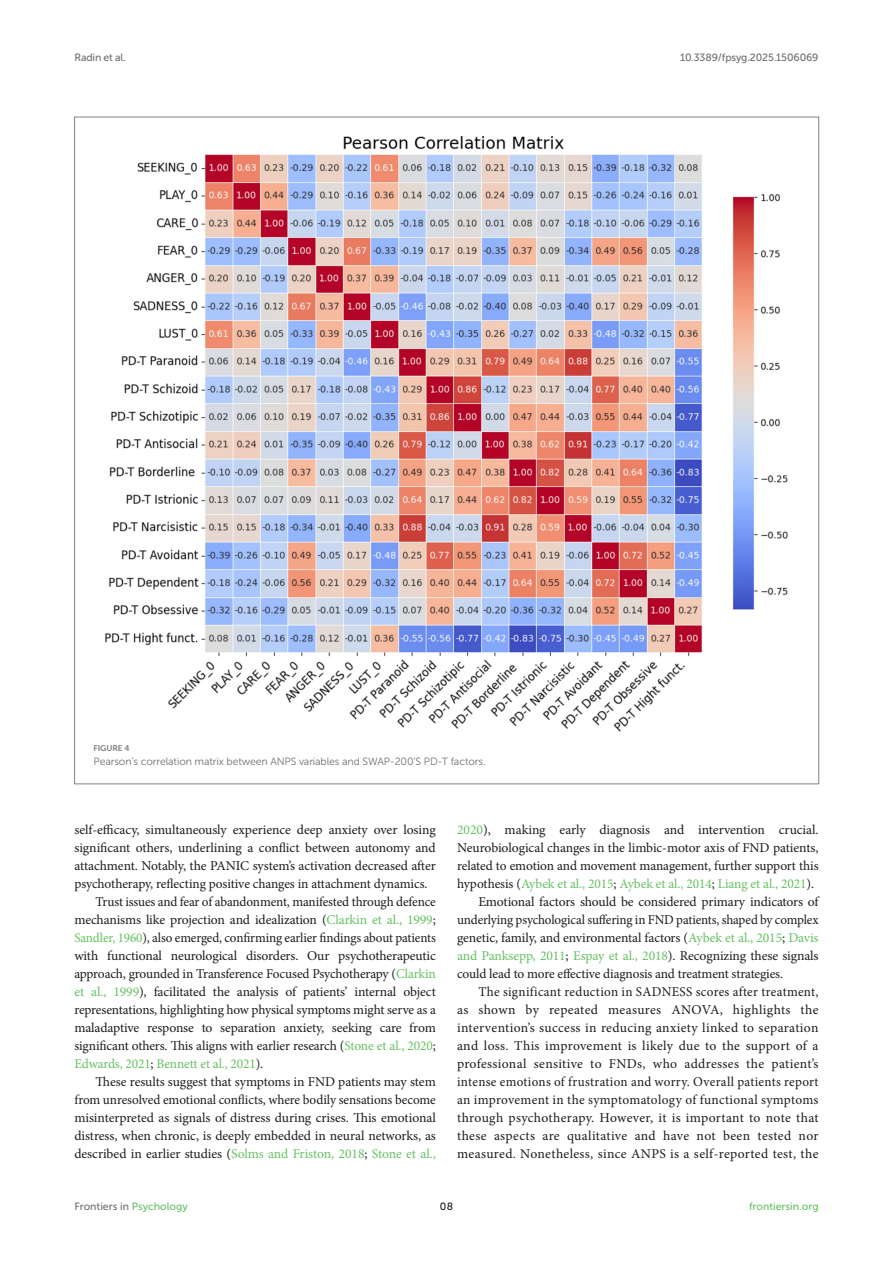
<style>
.page{position:relative;width:893px;height:1263px;background:#fff}
.page>*{position:absolute;margin:0;border:0;box-sizing:border-box;transform-origin:0 0}
.TEXT{font:13.5px/18px "Minion Pro";letter-spacing:-.005em;color:#1b1c1b;text-align:justify}
.FIG_LEG{font:10.5px "Museo Sans 300";letter-spacing:-.01em;color:#706f70}
.t1{font:10.5px "Museo Sans 500";letter-spacing:-.015em;color:#706f70}
.t2{font:10.5px "Museo Sans 500";color:#65c161}
.t3{font:10.5px "Museo Sans 500";color:#1b1c1b}
.FIG_HD{font:8.25px "Museo Sans 700";letter-spacing:-.01em;color:#7e7f7f}
.s1{color:#65c161}
</style>
<div class="page">
<img style="left:105px;top:136px;width:683px;height:596px">
<p class="t1" style="left:74px;top:51px;width:53px">Radin et al.</p>
<p class="t1" style="left:680px;top:51px;width:140px">10.3389/fpsyg.2025.1506069</p>
<p class="FIG_HD" style="left:94px;top:744px;width:37px">FIGURE 4</p>
<p class="FIG_LEG" style="left:94px;top:756px;width:394px">Pearson’s correlation matrix between ANPS variables and SWAP-200’S PD-T factors.</p>
<p class="TEXT" style="left:74px;top:821px;width:363px">self-efficacy, simultaneously experience deep anxiety over losing significant others, underlining a conflict between autonomy and attachment. Notably, the PANIC system’s activation decreased after psychotherapy, reflecting positive changes in attachment dynamics.</p>
<p class="TEXT" style="left:74px;top:893px;width:363px;text-indent:21px">Trust issues and fear of abandonment, manifested through defence mechanisms like projection and idealization (<span class="s1">Clarkin et al., 1999</span>; <span class="s1">Sandler, 1960</span>), also emerged, confirming earlier findings about patients with functional neurological disorders. Our psychotherapeutic approach, grounded in Transference Focused Psychotherapy (<span class="s1">Clarkin et al., 1999</span>), facilitated the analysis of patients’ internal object representations, highlighting how physical symptoms might serve as a maladaptive response to separation anxiety, seeking care from significant others. This aligns with earlier research (<span class="s1">Stone et al., 2020</span>; <span class="s1">Edwards, 2021</span>; <span class="s1">Bennett et al., 2021</span>).</p>
<p class="TEXT" style="left:74px;top:1073px;width:363px;text-indent:21px">These results suggest that symptoms in FND patients may stem from unresolved emotional conflicts, where bodily sensations become misinterpreted as signals of distress during crises. This emotional distress, when chronic, is deeply embedded in neural networks, as described in earlier studies (<span class="s1">Solms and Friston, 2018</span>; <span class="s1">Stone et al.,</span></p>
<p class="TEXT" style="left:457px;top:821px;width:363px"><span class="s1">2020</span>), making early diagnosis and intervention crucial.<br>Neurobiological changes in the limbic-motor axis of FND patients, related to emotion and movement management, further support this hypothesis (<span class="s1">Aybek et al., 2015</span>; <span class="s1">Aybek et al., 2014</span>; <span class="s1">Liang et al., 2021</span>).</p>
<p class="TEXT" style="left:457px;top:893px;width:363px;text-indent:21px">Emotional factors should be considered primary indicators of underlying psychological suffering in FND patients, shaped by complex genetic, family, and environmental factors (<span class="s1">Aybek et al., 2015</span>; <span class="s1">Davis and Panksepp, 2011</span>; <span class="s1">Espay et al., 2018</span>). Recognizing these signals could lead to more effective diagnosis and treatment strategies.</p>
<p class="TEXT" style="left:457px;top:983px;width:363px;text-indent:21px">The significant reduction in SADNESS scores after treatment, as shown by repeated measures ANOVA, highlights the intervention’s success in reducing anxiety linked to separation and loss. This improvement is likely due to the support of a professional sensitive to FNDs, who addresses the patient’s intense emotions of frustration and worry. Overall patients report an improvement in the symptomatology of functional symptoms through psychotherapy. However, it is important to note that these aspects are qualitative and have not been tested nor measured. Nonetheless, since ANPS is a self-reported test, the</p>
<p class="t1" style="left:74px;top:1200px;width:115px">Frontiers in <span class="s1">Psychology</span></p>
<p class="t3" style="left:440px;top:1200px;width:15px">08</p>
<p class="t2" style="left:749px;top:1200px;width:71px">frontiersin.org</p>
</div>
